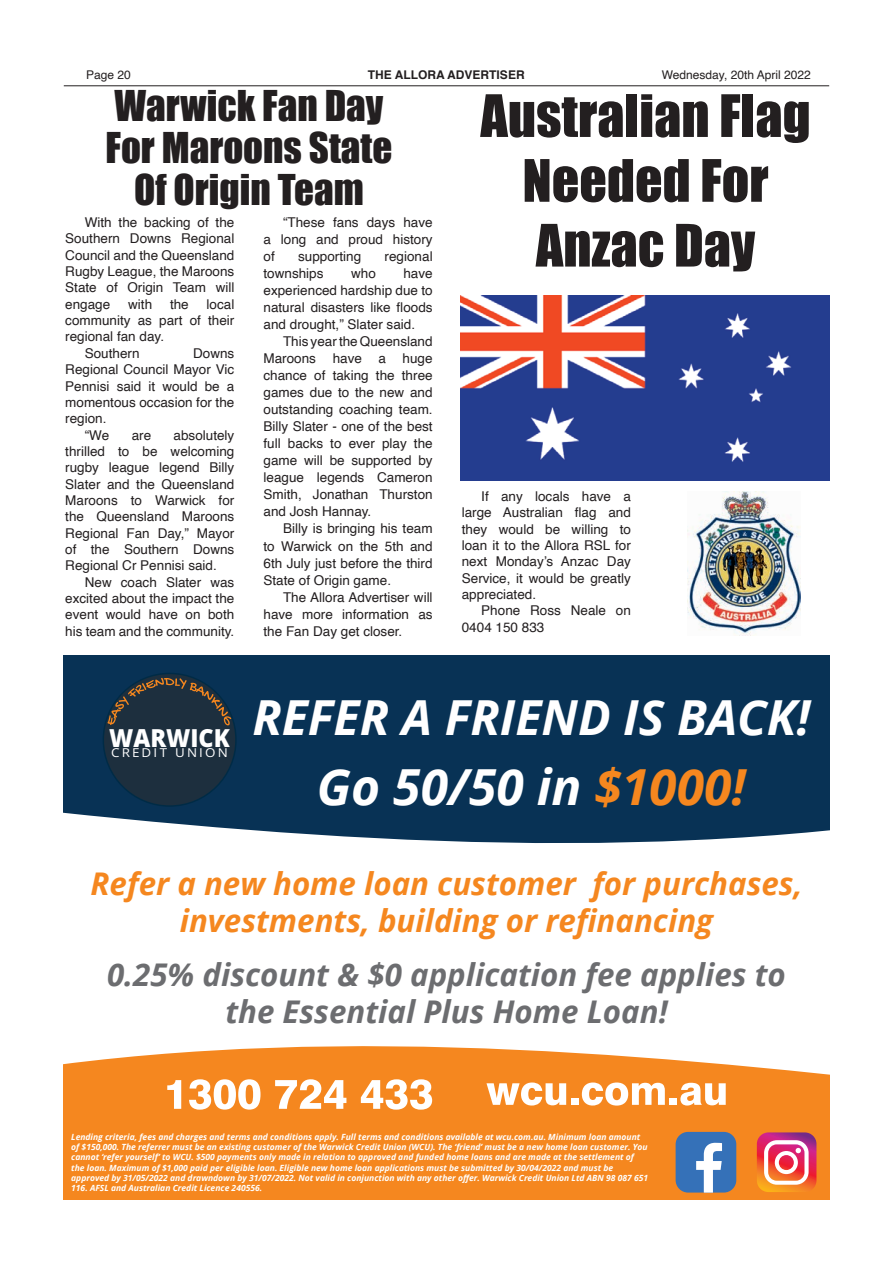
<style>
.page{position:relative;width:893px;height:1263px;background:#fff}
.page>*{position:absolute;margin:0;border:0;box-sizing:border-box;transform-origin:0 0}
.t1{font:54px/64.8px "Impact";color:#231f20;text-align:center}
.t2{font:italic 700 49.8px "Open Sans";color:#fff}
.t3{font:italic 700 48.3px "Open Sans";color:#fff}
.t4{font:39px/42px "Impact";color:#231f20;text-align:center}
.t5{font:italic 700 31.2px/37.5px "Open Sans";color:#f5871f;text-align:center}
.t6{font:italic 700 31.2px/37.5px "Open Sans";color:#6c6d70;text-align:center}
.t7{font:800 24.9px "Open Sans";color:#fff;scale:.94 1}
.t8{font:13.5px/16.4px "Helvetica";color:#231f20;text-align:justify}
.t9{font:12.3px "Open Sans";letter-spacing:.16em;color:#fff;scale:1.09 1}
.t10{font:12px "Helvetica";color:#231f20}
.t11{font:700 12px "Helvetica";color:#231f20}
.t12{font:italic 700 8.55px/10.2px "Open Sans";color:#fff}
.s1{color:#f5871f}
</style>
<div class="page">
<hr style="left:64px;top:85px;width:765px;height:1px;background:#231f20">
<div style="left:64px;top:655px;width:765px;height:188px;background:#083255"></div>
<svg style="left:64px;top:1046px;width:765px;height:153px;background:#f58f2e"></svg>
<svg style="left:757px;top:1132px;width:59px;height:60px"></svg>
<div style="left:676px;top:1132px;width:60px;height:60px;background:#3571b8;border-radius:12px"></div>
<svg style="left:696px;top:1143px;width:26px;height:49px"></svg>
<div style="left:103px;top:673px;width:133px;height:133px;background:#1d2f3e;border-radius:50%"></div>
<svg style="left:108px;top:678px;width:123px;height:47px"></svg>
<svg style="left:486px;top:1082px;width:80px;height:23px"></svg>
<div style="left:571px;top:1098px;width:7px;height:7px;background:#fff"></div>
<svg style="left:582px;top:1082px;width:83px;height:23px"></svg>
<div style="left:669px;top:1098px;width:8px;height:7px;background:#fff"></div>
<svg style="left:680px;top:1083px;width:46px;height:22px"></svg>
<svg style="left:167px;top:1080px;width:14px;height:29px"></svg>
<svg style="left:189px;top:1079px;width:71px;height:31px"></svg>
<svg style="left:275px;top:1079px;width:71px;height:30px"></svg>
<svg style="left:361px;top:1079px;width:71px;height:31px"></svg>
<img style="left:460px;top:296px;width:369px;height:184px">
<img style="left:687px;top:491px;width:113px;height:144px">
<p class="t10" style="left:86px;top:66px;width:46px">Page 20</p>
<p class="t11" style="left:368px;top:65px;width:158px">THE ALLORA ADVERTISER</p>
<p class="t10" style="left:662px;top:66px;width:150px">Wednesday, 20th April 2022</p>
<h3 class="t4" style="left:106px;top:84px;width:288px">Warwick Fan Day<br>For Maroons State<br>Of Origin Team</h3>
<p class="t8" style="left:65px;top:214px;width:171px;text-indent:19px">With the backing of the Southern Downs Regional Council and the Queensland Rugby League, the Maroons State of Origin Team will engage</p>
<p class="t8" style="left:264px;top:214px;width:171px;line-height:17px;text-indent:19px">“These fans days have a long and proud history of</p>
<p class="t8" style="left:298px;top:249px;width:65px">supporting</p>
<p class="t8" style="left:385px;top:249px;width:50px">regional</p>
<p class="t8" style="left:264px;top:266px;width:62px">townships</p>
<p class="t8" style="left:351px;top:266px;width:26px">who</p>
<p class="t8" style="left:264px;top:265px;width:171px;line-height:17px;text-indent:140px">have experienced hardship due to natural disasters like floods and drought,” Slater said.</p>
<p class="t8" style="left:264px;top:333px;width:171px;line-height:17px;text-indent:19px">This year the Queensland Maroons have a huge chance of taking the three games due to the new and outstanding coaching team.<br>Billy Slater - one of the best full backs to ever play the game will be supported by league legends Cameron Smith, Jonathan Thurston and Josh Hannay.</p>
<p class="t8" style="left:264px;top:521px;width:171px;line-height:17px;text-indent:19px">Billy is bringing his team to Warwick on the 5th and 6th July just before the third State of Origin game.</p>
<p class="t8" style="left:264px;top:589px;width:171px;line-height:17px;text-indent:19px">The Allora Advertiser will have more information as the Fan Day get closer.</p>
<p class="t8" style="left:128px;top:296px;width:26px">with</p>
<p class="t8" style="left:170px;top:296px;width:20px">the</p>
<p class="t8" style="left:207px;top:296px;width:29px">local</p>
<p class="t8" style="left:65px;top:313px;width:171px">community as part of their</p>
<p class="t8" style="left:65px;top:329px;width:100px">regional fan day.</p>
<p class="t8" style="left:85px;top:345px;width:56px">Southern</p>
<p class="t8" style="left:193px;top:345px;width:43px">Downs</p>
<p class="t8" style="left:65px;top:362px;width:171px">Regional Council Mayor Vic</p>
<p class="t8" style="left:65px;top:378px;width:171px">Pennisi said it would be a</p>
<p class="t8" style="left:65px;top:394px;width:171px">momentous occasion for the</p>
<p class="t8" style="left:65px;top:411px;width:43px">region.</p>
<p class="t8" style="left:85px;top:427px;width:26px">“We</p>
<p class="t8" style="left:132px;top:427px;width:21px">are</p>
<p class="t8" style="left:65px;top:427px;width:171px;text-indent:108px">absolutely thrilled to be welcoming rugby league legend Billy Slater and the Queensland Maroons to Warwick for the Queensland Maroons Regional Fan Day,” Mayor of the Southern Downs Regional Cr Pennisi said.</p>
<p class="t8" style="left:65px;top:574px;width:171px;text-indent:19px">New coach Slater was excited about the impact the event would have on both his team and the community.</p>
<h1 class="t1" style="left:480px;top:82px;width:332px">Australian Flag<br>Needed For<br>Anzac Day</h1>
<p class="t8" style="left:462px;top:488px;width:171px;text-indent:19px">If any locals have a large Australian flag and they would be willing to loan it to the Allora RSL for next Monday’s Anzac Day Service, it would be greatly appreciated.</p>
<p class="t8" style="left:462px;top:603px;width:171px;text-indent:19px">Phone Ross Neale on<br>0404 150 833</p>
<h3 class="t7" style="left:109px;top:719px;width:130px">WARWICK</h3>
<p class="t9" style="left:111px;top:744px;width:108px">CREDIT UNION</p>
<h3 class="t3" style="left:252px;top:683px;width:559px">REFER A FRIEND IS BACK!</h3>
<h2 class="t2" style="left:317px;top:751px;width:430px">Go 50/50 in <span class="s1">$1000!</span></h2>
<h3 class="t5" style="left:91px;top:864px;width:713px">Refer a new home loan customer for purchases, investments, building or refinancing</h3>
<h3 class="t6" style="left:107px;top:955px;width:680px">0.25% discount &amp; $0 application fee applies to the Essential Plus Home Loan!</h3>
<p class="t12" style="left:71px;top:1131px;width:578px">Lending criteria, fees and charges and terms and conditions apply. Full terms and conditions available at wcu.com.au. Minimum loan amount of $150,000. The referrer must be an existing customer of the Warwick Credit Union (WCU). The ‘friend’ must be a new home loan customer. You cannot ‘refer yourself’ to WCU. $500 payments only made in relation to approved and funded home loans and are made at the settlement of the loan. Maximum of $1,000 paid per eligible loan. Eligible new home loan applications must be submitted by 30/04/2022 and must be approved by 31/05/2022 and drawndown by 31/07/2022. Not valid in conjunction with any other offer. Warwick Credit Union Ltd ABN 98 087 651<br>116. AFSL and Australian Credit Licence 240556.</p>
</div>
